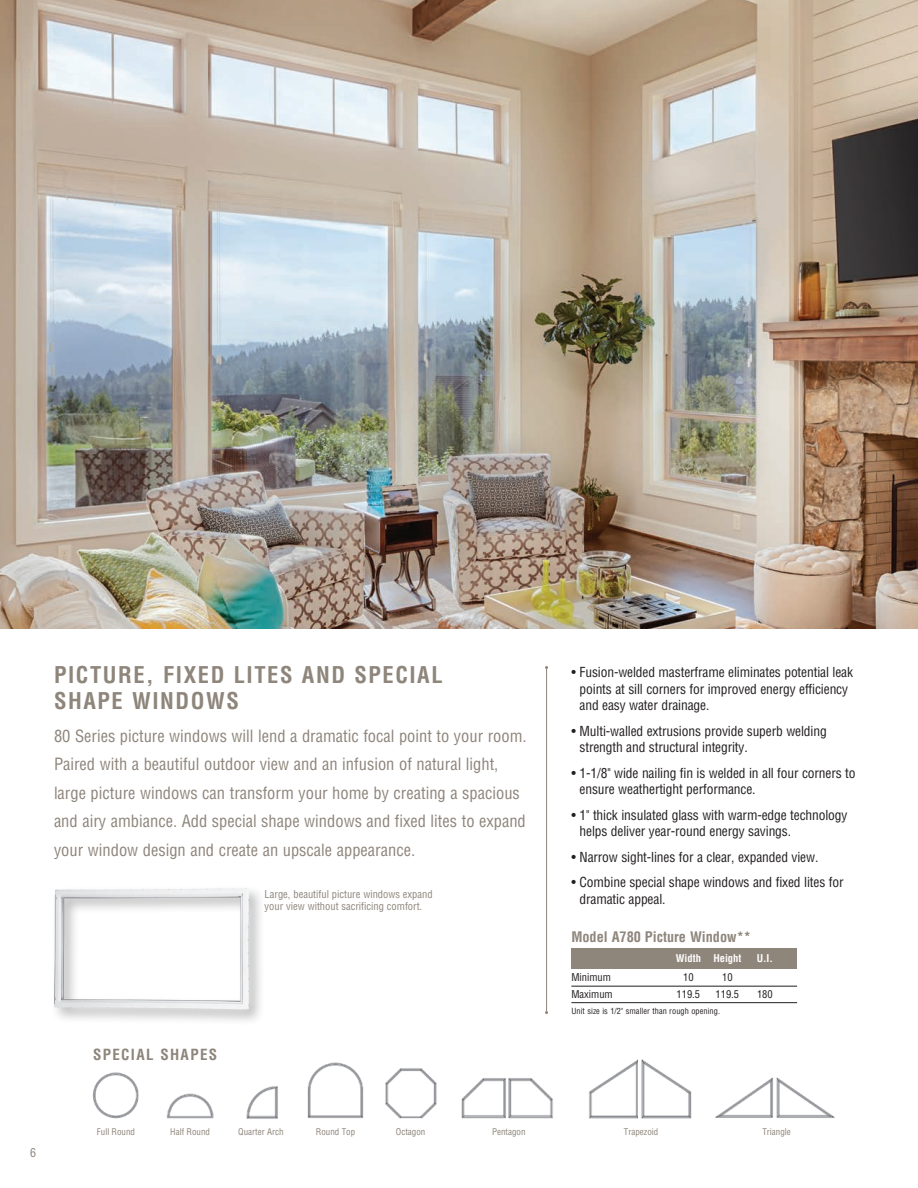
<style>
.page{position:relative;width:918px;height:1188px;background:#fff}
.page>*{position:absolute;margin:0;border:0;box-sizing:border-box;transform-origin:0 0}
.Subhead{font:700 condensed 22.5px/25.5px "Helvetica";letter-spacing:.07em;color:#8e857b}
.Subhead-2{font:condensed 16.5px/28.5px "Helvetica";color:#8e857b}
.t1{font:700 condensed 15px "Helvetica";letter-spacing:.09em;color:#8e857b}
.t2{font:700 condensed 14.25px "Helvetica";color:#8e857b}
.t3{font:condensed 13.5px/16.5px "Helvetica";letter-spacing:-.01em;color:#231f20}
.Subhead-3{font:condensed 12px "Helvetica";color:#8e857b}
.t4{font:condensed 10.5px/12px "Helvetica";color:#8e857b}
.t5{font:condensed 10.5px "Helvetica";color:#231f20}
.t6{font:700 condensed 10.5px "Helvetica";color:#fff}
.Caption_Serif{font:condensed 9px "Helvetica";color:#8e857b}
.t7{font:condensed 8.25px "Helvetica";letter-spacing:.01em;color:#231f20}
</style>
<div class="page">
<hr style="left:546px;top:668px;width:1px;height:345px;background:#8e857b">
<img style="left:0;top:0;width:918px;height:628px">
<img style="left:93px;top:1072px;width:46px;height:47px">
<img style="left:166px;top:1093px;width:48px;height:26px">
<img style="left:307px;top:1062px;width:57px;height:56px">
<img style="left:385px;top:1068px;width:52px;height:51px">
<img style="left:246px;top:1086px;width:32px;height:33px">
<div style="left:51px;top:885px;width:215px;height:141px;background:#231f20;opacity:.3"></div>
<img style="left:54px;top:888px;width:195px;height:122px">
<img style="left:715px;top:1077px;width:120px;height:41px">
<img style="left:589px;top:1060px;width:48px;height:59px">
<img style="left:641px;top:1059px;width:51px;height:60px">
<img style="left:461px;top:1078px;width:92px;height:41px">
<div style="left:571px;top:948px;width:226px;height:21px;background:#8e857b"></div>
<hr style="left:571px;top:986px;width:226px;height:1px;background:#231f20">
<hr style="left:571px;top:1002px;width:226px;height:1px;background:#231f20">
<p class="Subhead" style="left:54px;top:662px;width:390px">PICTURE, FIXED LITES AND SPECIAL<br>SHAPE WINDOWS</p>
<p class="Subhead-2" style="left:54px;top:721px;width:474px">80 Series picture windows will lend a dramatic focal point to your room.<br>Paired with a beautiful outdoor view and an infusion of natural light, large picture windows can transform your home by creating a spacious and airy ambiance. Add special shape windows and fixed lites to expand your window design and create an upscale appearance.</p>
<p class="t4" style="left:265px;top:888px;width:170px">Large, beautiful picture windows expand your view without sacrificing comfort.</p>
<p class="t1" style="left:93px;top:1046px;width:126px">SPECIAL SHAPES</p>
<p class="t3" style="left:580px;top:664px;width:275px;text-indent:-8px">• Fusion-welded masterframe eliminates potential leak points at sill corners for improved energy efficiency and easy water drainage.</p>
<p class="t3" style="left:580px;top:722px;width:249px;text-indent:-8px">• Multi-walled extrusions provide superb welding strength and structural integrity.</p>
<p class="t3" style="left:580px;top:764px;width:277px;text-indent:-8px">• 1-1/8" wide nailing fin is welded in all four corners to ensure weathertight performance.</p>
<p class="t3" style="left:580px;top:806px;width:269px;text-indent:-8px">• 1" thick insulated glass with warm-edge technology helps deliver year-round energy savings.</p>
<p class="t3" style="left:571px;top:848px;width:249px">• Narrow sight-lines for a clear, expanded view.</p>
<p class="t3" style="left:580px;top:874px;width:265px;text-indent:-8px">• Combine special shape windows and fixed lites for dramatic appeal.</p>
<p class="t2" style="left:571px;top:928px;width:181px">Model A780 Picture Window**</p>
<p class="t6" style="left:676px;top:952px;width:67px">Width Height</p>
<p class="t6" style="left:757px;top:952px;width:18px">U.I.</p>
<p class="t5" style="left:571px;top:971px;width:41px">Minimum</p>
<p class="t5" style="left:683px;top:971px;width:12px">10</p>
<p class="t5" style="left:722px;top:971px;width:12px">10</p>
<p class="t5" style="left:571px;top:987px;width:43px">Maximum</p>
<p class="t5" style="left:677px;top:987px;width:25px">119.5</p>
<p class="t5" style="left:716px;top:987px;width:25px">119.5</p>
<p class="t5" style="left:757px;top:987px;width:17px">180</p>
<p class="t7" style="left:571px;top:1005px;width:150px">Unit size is 1/2" smaller than rough opening.</p>
<p class="Subhead-3" style="left:30px;top:1145px;width:7px">6</p>
<p class="Caption_Serif" style="left:97px;top:1126px;width:40px">Full Round</p>
<p class="Caption_Serif" style="left:170px;top:1126px;width:41px">Half Round</p>
<p class="Caption_Serif" style="left:238px;top:1126px;width:47px">Quarter Arch</p>
<p class="Caption_Serif" style="left:316px;top:1126px;width:41px">Round Top</p>
<p class="Caption_Serif" style="left:396px;top:1126px;width:31px">Octagon</p>
<p class="Caption_Serif" style="left:492px;top:1126px;width:35px">Pentagon</p>
<p class="Caption_Serif" style="left:624px;top:1126px;width:36px">Trapezoid</p>
<p class="Caption_Serif" style="left:762px;top:1126px;width:30px">Triangle</p>
</div>
